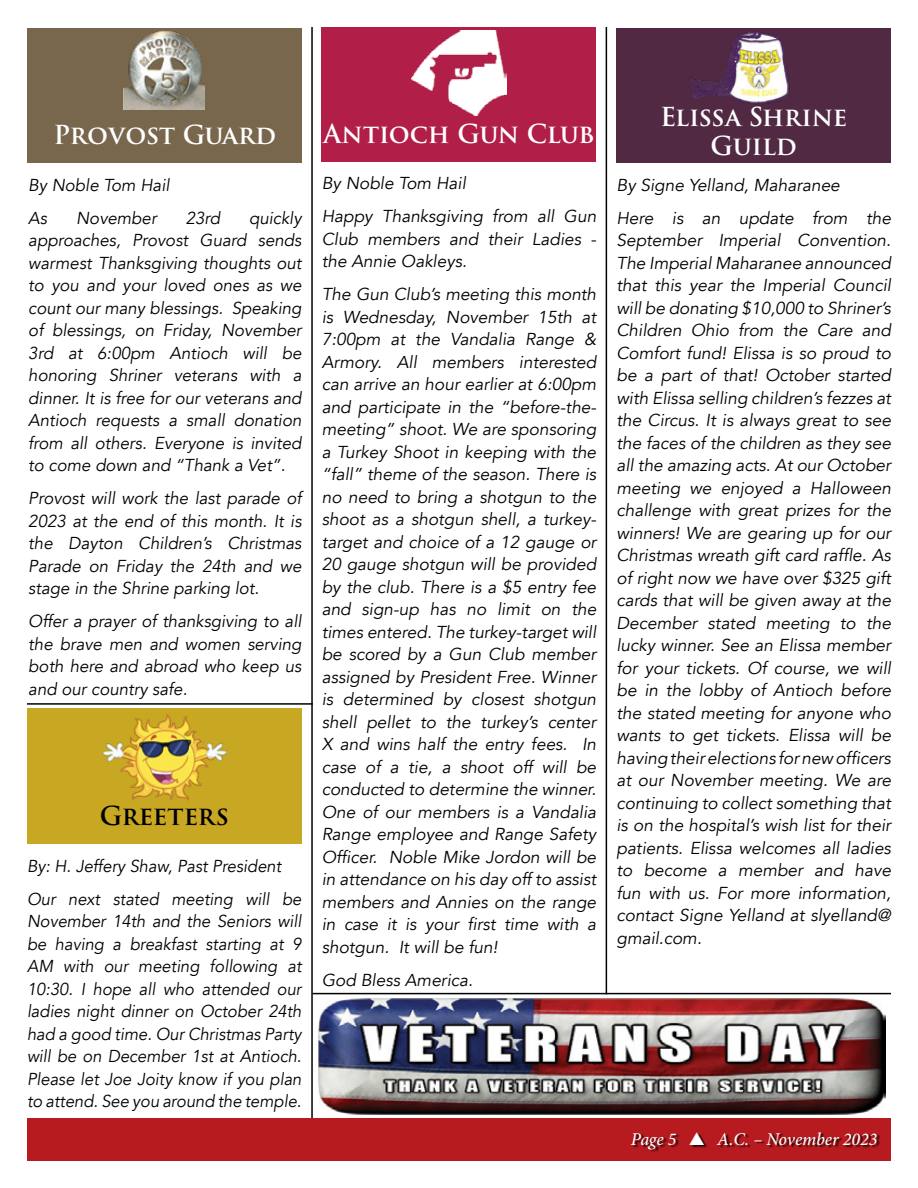
<style>
.page{position:relative;width:918px;height:1188px;background:#fff}
.page>*{position:absolute;margin:0;border:0;box-sizing:border-box;transform-origin:0 0}
.Headers{font:600 25.5px/28.5px "Trajan Pro 3";letter-spacing:-.01em;color:#fff;text-align:center}
.Headers-2{font:600 25.5px "Trajan Pro 3";letter-spacing:-.01em;color:#000}
.t1{font:italic 500 18px "Minion Pro";color:#fff}
.Article_Text{font:italic 17.25px/22.5px "Avenir";color:#000;text-align:justify}
.Article_Text-2{font:italic 17.25px/22.5px "Avenir";color:#000;text-align:justify;scale:.96 1}
</style>
<div class="page">
<hr style="left:606px;top:27px;width:1px;height:967px;background:#000">
<hr style="left:311px;top:27px;width:2px;height:1092px;background:#000">
<div style="left:322px;top:27px;width:274px;height:135px;background:#b11e48"></div>
<img style="left:411px;top:30px;width:96px;height:85px">
<div style="left:27px;top:28px;width:275px;height:135px;background:#79674d"></div>
<img style="left:124px;top:31px;width:81px;height:78px">
<div style="left:616px;top:28px;width:275px;height:135px;background:#512943"></div>
<img style="left:689px;top:31px;width:101px;height:73px">
<img style="left:319px;top:999px;width:566px;height:116px">
<hr style="left:313px;top:993px;width:578px;height:1px;background:#000">
<div style="left:27px;top:1119px;width:864px;height:42px;background:#b81b1f"></div>
<div style="left:632px;top:1133px;width:247px;height:19px;background:#000;opacity:.75"></div>
<div style="left:27px;top:709px;width:275px;height:135px;background:#c8a722"></div>
<img style="left:102px;top:714px;width:125px;height:87px">
<hr style="left:27px;top:703px;width:286px;height:2px;background:#000">
<p class="Headers" style="left:53px;top:121px;width:224px">Provost Guard</p>
<p class="Article_Text" style="left:28px;top:174px;width:143px">By Noble Tom Hail</p>
<p class="Article_Text" style="left:28px;top:207px;width:20px">As</p>
<p class="Article_Text" style="left:76px;top:207px;width:82px">November</p>
<p class="Article_Text" style="left:186px;top:207px;width:36px">23rd</p>
<p class="Article_Text" style="left:28px;top:207px;width:275px;text-indent:221px">quickly approaches, Provost Guard sends warmest Thanksgiving thoughts out to you and your loved ones as we count our many blessings. Speaking of blessings, on Friday, November 3rd at 6:00pm Antioch will be honoring Shriner veterans with a dinner. It is free for our veterans and Antioch requests a small donation from all others. Everyone is invited to come down and “Thank a Vet”.</p>
<p class="Article_Text" style="left:28px;top:487px;width:275px">Provost will work the last parade of 2023 at the end of this month. It is the Dayton Children’s Christmas Parade on Friday the 24th and we stage in the Shrine parking lot.</p>
<p class="Article_Text" style="left:28px;top:610px;width:275px">Offer a prayer of thanksgiving to all the brave men and women serving both here and abroad who keep us and our country safe.</p>
<p class="Headers-2" style="left:100px;top:797px;width:130px">Greeters</p>
<p class="Article_Text-2" style="left:27px;top:855px;width:266px">By: H. Jeffery Shaw, Past President</p>
<p class="Article_Text-2" style="left:27px;top:888px;width:287px">Our next stated meeting will be November 14th and the Seniors will be having a breakfast starting at 9<br>AM with our meeting following at 10:30. I hope all who attended our ladies night dinner on October 24th had a good time. Our Christmas Party will be on December 1st at Antioch.<br>Please let Joe Joity know if you plan to attend. See you around the temple.</p>
<p class="Headers" style="left:324px;top:120px;width:272px">Antioch Gun Club</p>
<p class="Article_Text" style="left:322px;top:173px;width:146px">By Noble Tom Hail</p>
<p class="Article_Text" style="left:322px;top:206px;width:276px">Happy Thanksgiving from all Gun Club members and their Ladies - the Annie Oakleys.</p>
<p class="Article_Text" style="left:322px;top:284px;width:276px">The Gun Club’s meeting this month is Wednesday, November 15th at 7:00pm at the Vandalia Range &amp; Armory. All members interested can arrive an hour earlier at 6:00pm and participate in the “before-the&shy;meeting” shoot. We are sponsoring a Turkey Shoot in keeping with the “fall” theme of the season. There is no need to bring a shotgun to the shoot as a shotgun shell, a turkey&shy;target and choice of a 12 gauge or 20 gauge shotgun will be provided by the club. There is a $5 entry fee and sign-up has no limit on the times entered. The turkey-target will be scored by a Gun Club member assigned by President Free. Winner is determined by closest shotgun shell pellet to the turkey’s center X and wins half the entry fees. In case of a tie, a shoot off will be conducted to determine the winner.<br>One of our members is a Vandalia Range employee and Range Safety Officer. Noble Mike Jordon will be in attendance on his day off to assist members and Annies on the range in case it is your first time with a shotgun. It will be fun!</p>
<p class="Article_Text" style="left:322px;top:969px;width:153px">God Bless America.</p>
<p class="Headers" style="left:660px;top:103px;width:188px">Elissa Shrine<br>Guild</p>
<p class="Article_Text" style="left:616px;top:174px;width:225px">By Signe Yelland, Maharanee</p>
<p class="Article_Text" style="left:616px;top:207px;width:276px">Here is an update from the September Imperial Convention.<br>The Imperial Maharanee announced that this year the Imperial Council will be donating $10,000 to Shriner’s Children Ohio from the Care and Comfort fund! Elissa is so proud to be a part of that! October started with Elissa selling children’s fezzes at the Circus. It is always great to see the faces of the children as they see all the amazing acts. At our October meeting we enjoyed a Halloween challenge with great prizes for the winners! We are gearing up for our Christmas wreath gift card raffle. As of right now we have over $325 gift cards that will be given away at the December stated meeting to the lucky winner. See an Elissa member for your tickets. Of course, we will be in the lobby of Antioch before the stated meeting for anyone who wants to get tickets. Elissa will be having their elections for new officers at our November meeting. We are continuing to collect something that is on the hospital’s wish list for their patients. Elissa welcomes all ladies to become a member and have fun with us. For more information, contact Signe Yelland at slyelland@ gmail.com.</p>
<p class="t1" style="left:631px;top:1127px;width:248px">Page 5 ▲ A.C. – November 2023</p>
</div>
